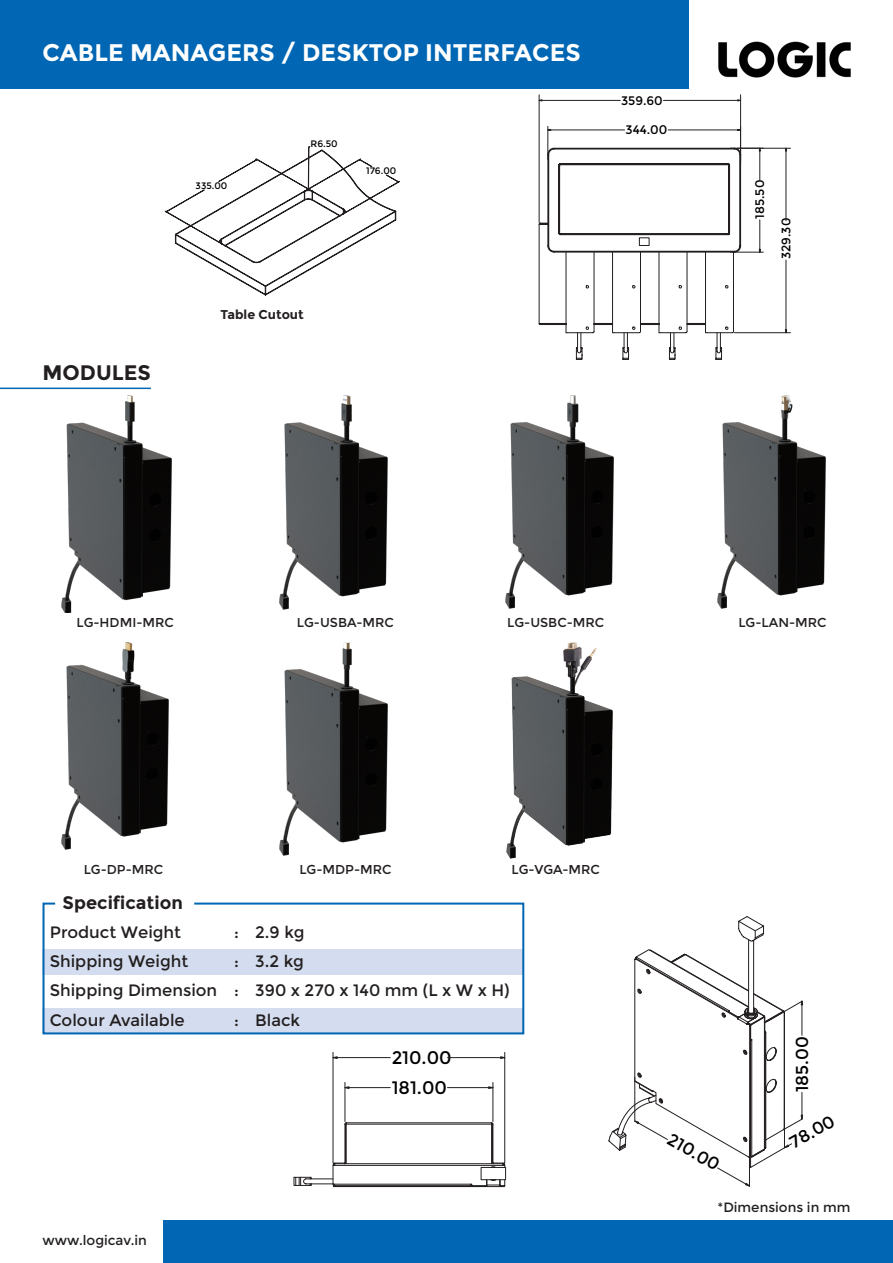
<style>
.page{position:relative;width:893px;height:1263px;background:#fff}
.page>*{position:absolute;margin:0;border:0;box-sizing:border-box;transform-origin:0 0}
.t1{font:700 24px "Montreal";color:#fff}
.t2{font:700 21px "Montreal";color:#231f20}
.t3{font:700 18px "Montreal";color:#231f20}
.t4{font:18px/30px "Montreal";letter-spacing:-.005em;color:#000}
.t5{font:17.25px "Montreal";color:#000}
.t6{font:16.5px "Montreal";color:#231f20}
.t7{font:13.5px "Montreal";color:#231f20}
.t8{font:12.9px "Montreal";color:#231f20}
.t9{font:700 12.75px "Montreal";color:#231f20}
.t10{font:12.45px "Montreal";letter-spacing:-.005em;color:#000}
.t11{font:9.3px "Montreal";letter-spacing:-.005em;color:#000}
</style>
<div class="page">
<div style="left:0;top:0;width:689px;height:88px;background:#0166b3"></div>
<img style="left:718px;top:41px;width:133px;height:37px">
<div style="left:164px;top:1220px;width:729px;height:43px;background:#0166b3"></div>
<svg style="left:42px;top:902px;width:483px;height:133px"></svg>
<img style="left:280px;top:642px;width:107px;height:213px">
<img style="left:507px;top:642px;width:105px;height:216px">
<img style="left:62px;top:642px;width:106px;height:207px">
<img style="left:62px;top:395px;width:110px;height:218px">
<img style="left:280px;top:395px;width:107px;height:214px">
<img style="left:506px;top:395px;width:107px;height:214px">
<img style="left:718px;top:395px;width:107px;height:214px">
<svg style="left:608px;top:916px;width:195px;height:271px"></svg>
<svg style="left:293px;top:1052px;width:214px;height:135px"></svg>
<hr style="left:0;top:388px;width:151px;height:1px;background:#0166b3">
<svg style="left:165px;top:88px;width:235px;height:207px"></svg>
<svg style="left:538px;top:99px;width:204px;height:2px"></svg>
<hr style="left:740px;top:95px;width:1px;height:68px;background:#231f20">
<hr style="left:539px;top:95px;width:1px;height:127px;background:#231f20">
<svg style="left:539px;top:126px;width:252px;height:234px"></svg>
<p class="t1" style="left:43px;top:38px;width:540px">CABLE MANAGERS / DESKTOP INTERFACES</p>
<p class="t11" style="left:196px;top:180px;width:33px">335.00</p>
<p class="t11" style="left:311px;top:138px;width:29px">R6.50</p>
<p class="t11" style="left:366px;top:165px;width:32px">176.00</p>
<p class="t10" style="left:621px;top:93px;width:43px">359.60</p>
<p class="t10" style="left:625px;top:123px;width:43px">344.00</p>
<p class="t2" style="left:43px;top:360px;width:110px">MODULES</p>
<p class="t9" style="left:221px;top:306px;width:85px">Table Cutout</p>
<p class="t10" style="left:753px;top:219px;width:40px;rotate:-90deg">185.50</p>
<p class="t10" style="left:779px;top:259px;width:43px;rotate:-90deg">329.30</p>
<p class="t8" style="left:77px;top:615px;width:99px">LG-HDMI-MRC</p>
<p class="t8" style="left:297px;top:615px;width:99px">LG-USBA-MRC</p>
<p class="t8" style="left:507px;top:615px;width:99px">LG-USBC-MRC</p>
<p class="t8" style="left:738px;top:615px;width:90px">LG-LAN-MRC</p>
<p class="t8" style="left:84px;top:861px;width:81px">LG-DP-MRC</p>
<p class="t8" style="left:299px;top:861px;width:94px">LG-MDP-MRC</p>
<p class="t8" style="left:511px;top:861px;width:90px">LG-VGA-MRC</p>
<p class="t3" style="left:63px;top:892px;width:122px">Specification</p>
<p class="t6" style="left:50px;top:922px;width:133px">Product Weight</p>
<p class="t6" style="left:234px;top:922px;width:72px">: 2.9 kg</p>
<p class="t6" style="left:50px;top:952px;width:140px">Shipping Weight</p>
<p class="t6" style="left:234px;top:952px;width:71px">: 3.2 kg</p>
<p class="t6" style="left:50px;top:981px;width:461px">Shipping Dimension : 390 x 270 x 140 mm (L x W x H)</p>
<p class="t6" style="left:50px;top:1010px;width:136px">Colour Available</p>
<p class="t6" style="left:234px;top:1010px;width:67px">: Black</p>
<p class="t7" style="left:43px;top:1232px;width:106px">www.logicav.in</p>
<p class="t4" style="left:392px;top:1043px;width:61px">210.00<br>181.00</p>
<p class="t5" style="left:674px;top:1129px;width:59px;rotate:30deg">210.00</p>
<p class="t5" style="left:792px;top:1092px;width:57px;rotate:-90deg">185.00</p>
<p class="t5" style="left:786px;top:1135px;width:51px;rotate:-30deg">78.00</p>
<p class="t7" style="left:717px;top:1199px;width:134px">*Dimensions in mm</p>
</div>
